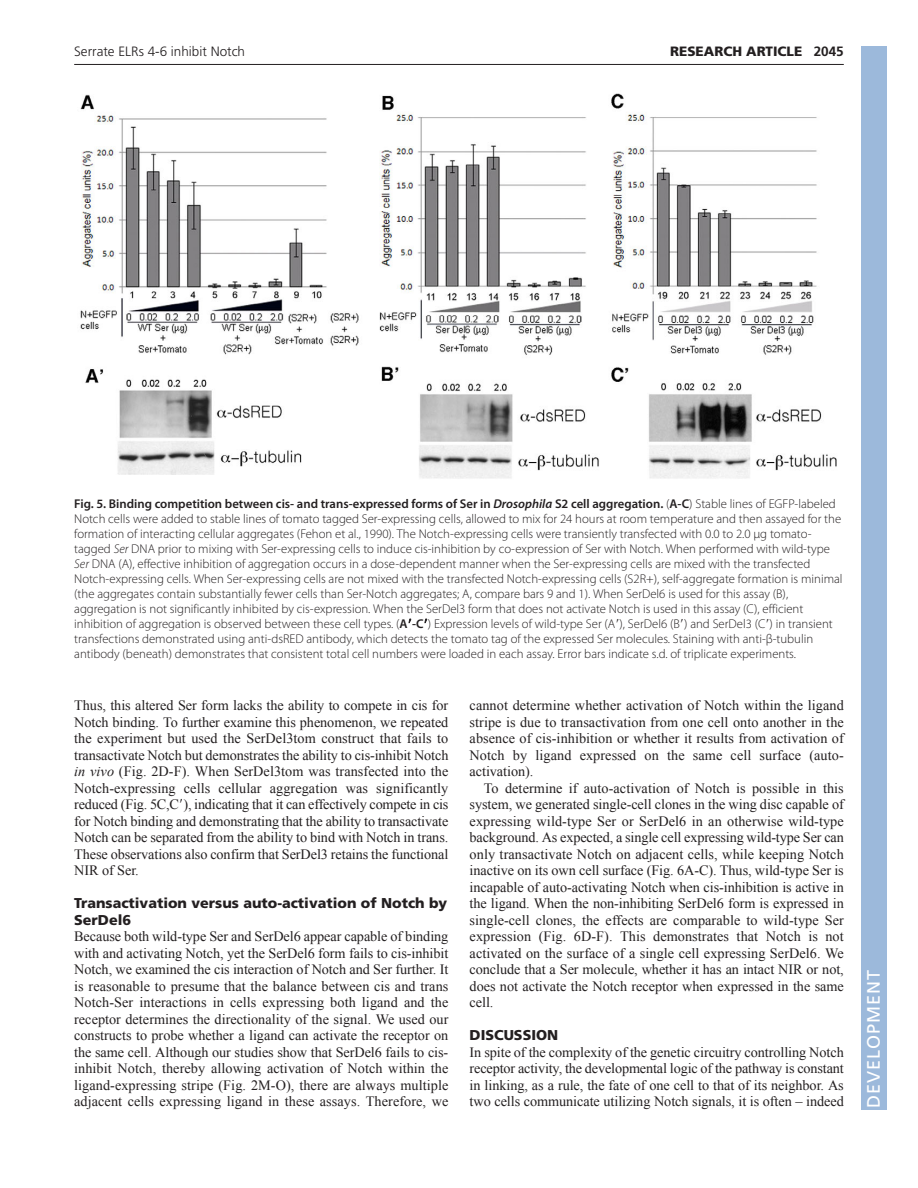
<style>
.page{position:relative;width:918px;height:1188px;background:#fff}
.page>*{position:absolute;margin:0;border:0;box-sizing:border-box;transform-origin:0 0}
.t1{font:18px "Frutiger LT Std";letter-spacing:.055em;color:#fff}
.t2{font:14.25px/16.5px "Times New Roman";letter-spacing:-.005em;color:#231f20;text-align:justify}
.t3{font:900 14.25px/16.5px "Frutiger LT Std";color:#231f20}
.t4{font:300 13.5px "Frutiger";color:#231f20}
.t5{font:900 13.5px "Frutiger LT Std";color:#231f20}
.t6{font:300 12.75px/15px "Myriad Pro";color:#231f20}
.s1{font-weight:700}
.s2{font-weight:600}
.s3{font-weight:600;font-style:italic}
.s4{font-style:italic}
.s5{font-family:"Mathematical Pi One";font-weight:400}
.s6{font-family:"Mathematical Pi One"}
</style>
<div class="page">
<hr style="left:74px;top:64px;width:770px;height:1px;background:#231f20">
<img style="left:80px;top:93px;width:757px;height:386px">
<div style="left:861px;top:46px;width:25px;height:1064px;background:#9cb9db"></div>
<p class="t4" style="left:74px;top:46px;width:172px">Serrate ELRs 4-6 inhibit Notch</p>
<p class="t5" style="left:670px;top:46px;width:175px">RESEARCH ARTICLE <span class="s1">2045</span></p>
<p class="t6" style="left:74px;top:497px;width:770px"><span class="s2">Fig. 5. Binding competition between cis- and trans-expressed forms of Ser in</span> <span class="s3">Drosophila</span> <span class="s2">S2 cell aggregation.</span> (<span class="s2">A-C</span>) Stable lines of EGFP-labeled Notch cells were added to stable lines of tomato tagged Ser-expressing cells, allowed to mix for 24 hours at room temperature and then assayed for the formation of interacting cellular aggregates (Fehon et al., 1990). The Notch-expressing cells were transiently transfected with 0.0 to 2.0 μg tomato&shy;tagged <span class="s4">Ser</span> DNA prior to mixing with Ser-expressing cells to induce cis-inhibition by co-expression of Ser with Notch. When performed with wild-type <span class="s4">Ser</span> DNA (A), effective inhibition of aggregation occurs in a dose-dependent manner when the Ser-expressing cells are mixed with the transfected Notch-expressing cells. When Ser-expressing cells are not mixed with the transfected Notch-expressing cells (S2R+), self-aggregate formation is minimal (the aggregates contain substantially fewer cells than Ser-Notch aggregates; A, compare bars 9 and 1). When SerDel6 is used for this assay (B), aggregation is not significantly inhibited by cis-expression. When the SerDel3 form that does not activate Notch is used in this assay (C), efficient inhibition of aggregation is observed between these cell types. (<span class="s2">A</span><span class="s5">-</span><span class="s2">-C</span><span class="s5">-</span>) Expression levels of wild-type Ser (A<span class="s5">-</span>), SerDel6 (B<span class="s5">-</span>) and SerDel3 (C<span class="s5">-</span>) in transient transfections demonstrated using anti-dsRED antibody, which detects the tomato tag of the expressed Ser molecules. Staining with anti-β-tubulin antibody (beneath) demonstrates that consistent total cell numbers were loaded in each assay. Error bars indicate s.d. of triplicate experiments.</p>
<p class="t2" style="left:74px;top:697px;width:376px">Thus, this altered Ser form lacks the ability to compete in cis for Notch binding. To further examine this phenomenon, we repeated the experiment but used the SerDel3tom construct that fails to transactivate Notch but demonstrates the ability to cis-inhibit Notch <span class="s4">in vivo</span> (Fig. 2D-F). When SerDel3tom was transfected into the Notch-expressing cells cellular aggregation was significantly reduced (Fig. 5C,C<span class="s6">-</span>), indicating that it can effectively compete in cis for Notch binding and demonstrating that the ability to transactivate Notch can be separated from the ability to bind with Notch in trans.<br>These observations also confirm that SerDel3 retains the functional NIR of Ser.</p>
<p class="t3" style="left:74px;top:896px;width:375px">Transactivation versus auto-activation of Notch by<br>SerDel6</p>
<p class="t2" style="left:74px;top:928px;width:376px">Because both wild-type Ser and SerDel6 appear capable of binding with and activating Notch, yet the SerDel6 form fails to cis-inhibit Notch, we examined the cis interaction of Notch and Ser further. It is reasonable to presume that the balance between cis and trans Notch-Ser interactions in cells expressing both ligand and the receptor determines the directionality of the signal. We used our constructs to probe whether a ligand can activate the receptor on the same cell. Although our studies show that SerDel6 fails to cis&shy;inhibit Notch, thereby allowing activation of Notch within the ligand-expressing stripe (Fig. 2M-O), there are always multiple adjacent cells expressing ligand in these assays. Therefore, we</p>
<p class="t2" style="left:470px;top:697px;width:376px">cannot determine whether activation of Notch within the ligand stripe is due to transactivation from one cell onto another in the absence of cis-inhibition or whether it results from activation of Notch by ligand expressed on the same cell surface (auto&shy;activation).</p>
<p class="t2" style="left:470px;top:780px;width:376px;text-indent:14px">To determine if auto-activation of Notch is possible in this system, we generated single-cell clones in the wing disc capable of expressing wild-type Ser or SerDel6 in an otherwise wild-type background. As expected, a single cell expressing wild-type Ser can only transactivate Notch on adjacent cells, while keeping Notch inactive on its own cell surface (Fig. 6A-C). Thus, wild-type Ser is incapable of auto-activating Notch when cis-inhibition is active in the ligand. When the non-inhibiting SerDel6 form is expressed in single-cell clones, the effects are comparable to wild-type Ser expression (Fig. 6D-F). This demonstrates that Notch is not activated on the surface of a single cell expressing SerDel6. We conclude that a Ser molecule, whether it has an intact NIR or not, does not activate the Notch receptor when expressed in the same cell.</p>
<p class="t3" style="left:470px;top:1028px;width:90px">DISCUSSION</p>
<p class="t2" style="left:470px;top:1044px;width:376px">In spite of the complexity of the genetic circuitry controlling Notch receptor activity, the developmental logic of the pathway is constant in linking, as a rule, the fate of one cell to that of its neighbor. As two cells communicate utilizing Notch signals, it is often – indeed</p>
<p class="t1" style="left:863px;top:1108px;width:140px;rotate:-90deg">DEVELOPMENT</p>
</div>
